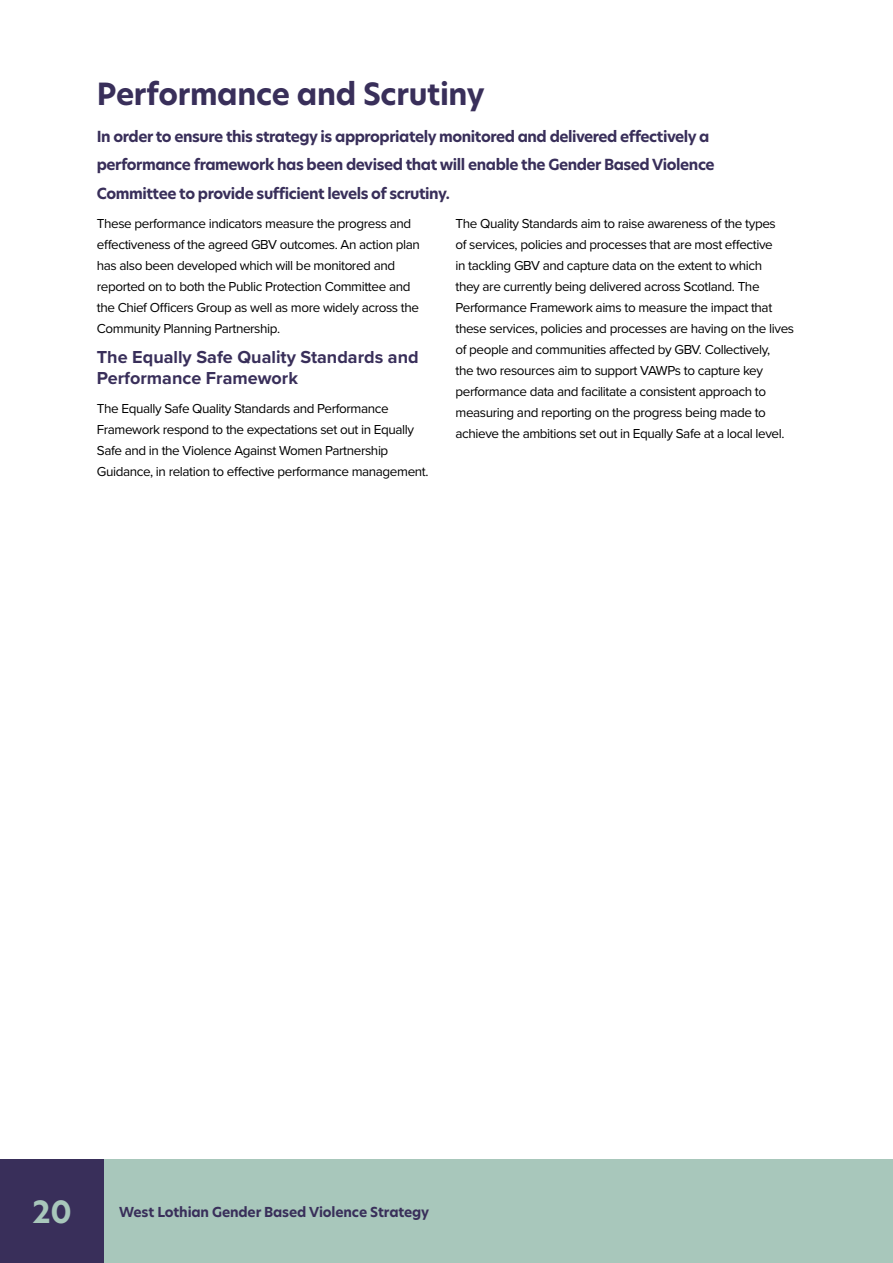
<style>
.page{position:relative;width:893px;height:1263px;background:#fff}
.page>*{position:absolute;margin:0;border:0;box-sizing:border-box;transform-origin:0 0}
.t1{font:700 30px "Hero New";letter-spacing:-.01em;color:#392f5a}
.t2{font:700 30px "Hero New";color:#a8c7bb}
.t3{font:700 18px/21px "Proxima Nova";color:#392f5a}
.t4{font:700 15px/28.5px "Hero New";letter-spacing:-.03em;color:#392f5a}
.t5{font:13.5px/21px "Proxima Nova";letter-spacing:-.03em;color:#000}
.t6{font:700 13.5px "Hero New";letter-spacing:-.01em;color:#392f5a}
</style>
<div class="page">
<div style="left:0;top:1159px;width:893px;height:104px;background:#a8c7bb"></div>
<div style="left:0;top:1159px;width:104px;height:104px;background:#392f5a"></div>
<hr style="left:892px;top:0;width:1px;height:107px;background:#392f5a">
<p class="t1" style="left:97px;top:73px;width:389px">Performance and Scrutiny</p>
<p class="t4" style="left:97px;top:122px;width:619px">In order to ensure this strategy is appropriately monitored and delivered effectively a performance framework has been devised that will enable the Gender Based Violence<br>Committee to provide sufficient levels of scrutiny.</p>
<p class="t5" style="left:97px;top:213px;width:325px">These performance indicators measure the progress and effectiveness of the agreed GBV outcomes. An action plan has also been developed which will be monitored and reported on to both the Public Protection Committee and the Chief Officers Group as well as more widely across the Community Planning Partnership.</p>
<p class="t3" style="left:97px;top:346px;width:323px">The Equally Safe Quality Standards and<br>Performance Framework</p>
<p class="t5" style="left:97px;top:398px;width:333px">The Equally Safe Quality Standards and Performance Framework respond to the expectations set out in Equally Safe and in the Violence Against Women Partnership Guidance, in relation to effective performance management.</p>
<p class="t5" style="left:455px;top:213px;width:340px">The Quality Standards aim to raise awareness of the types<br>of services, policies and processes that are most effective<br>in tackling GBV and capture data on the extent to which<br>they are currently being delivered across Scotland. The Performance Framework aims to measure the impact that these services, policies and processes are having on the lives of people and communities affected by GBV. Collectively,<br>the two resources aim to support VAWPs to capture key performance data and facilitate a consistent approach to measuring and reporting on the progress being made to achieve the ambitions set out in Equally Safe at a local level.</p>
<p class="t2" style="left:32px;top:1191px;width:41px">20</p>
<p class="t6" style="left:119px;top:1202px;width:312px">West Lothian Gender Based Violence Strategy</p>
</div>
